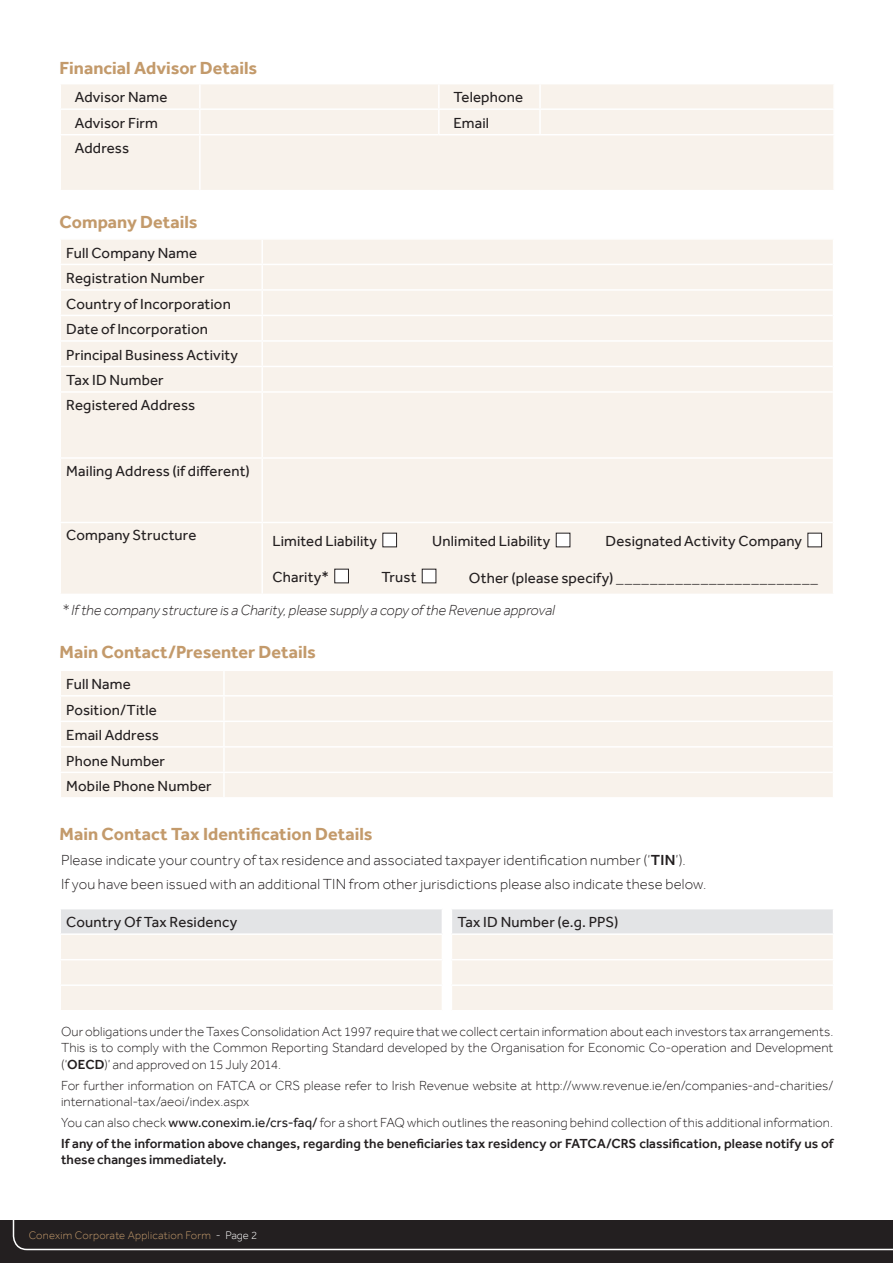
<style>
.page{position:relative;width:893px;height:1263px;background:#fff}
.page>*{position:absolute;margin:0;border:0;box-sizing:border-box;transform-origin:0 0}
._03_BODY{font:700 18px "Effra";color:#c39a6b}
._03_BODY-2{font:15px "Effra";letter-spacing:.01em;color:#231f20}
._03_BODY-3{font:300 15px "Effra";letter-spacing:.01em;color:#231f20}
._03_BODY-4{font:italic 300 15px "Effra";letter-spacing:-.005em;color:#231f20}
._03_BODY-5{font:300 13.5px/16.5px "Effra";letter-spacing:.005em;color:#231f20;text-align:justify}
._03_BODY-6{font:500 13.5px/16.5px "Effra";color:#231f20}
.t1{font:300 11.25px "Effra";letter-spacing:.02em;color:#c39a6b}
.s1{font-weight:500}
.s2{font-weight:400}
.s3{color:#fff}
</style>
<div class="page">
<div style="left:0;top:1220px;width:893px;height:43px;background:#231f20"></div>
<svg style="left:13px;top:1220px;width:880px;height:30px"></svg>
<div style="left:61px;top:240px;width:772px;height:354px;background:#f8f2eb"></div>
<hr style="left:60px;top:264px;width:202px;height:1px;background:#fff">
<hr style="left:262px;top:264px;width:571px;height:1px;background:#fff">
<hr style="left:60px;top:289px;width:202px;height:2px;background:#fff">
<hr style="left:262px;top:289px;width:571px;height:2px;background:#fff">
<hr style="left:60px;top:315px;width:202px;height:1px;background:#fff">
<hr style="left:262px;top:315px;width:571px;height:1px;background:#fff">
<hr style="left:60px;top:340px;width:202px;height:2px;background:#fff">
<hr style="left:262px;top:340px;width:571px;height:2px;background:#fff">
<hr style="left:60px;top:366px;width:202px;height:1px;background:#fff">
<hr style="left:262px;top:366px;width:571px;height:1px;background:#fff">
<hr style="left:60px;top:391px;width:202px;height:2px;background:#fff">
<hr style="left:262px;top:391px;width:571px;height:2px;background:#fff">
<hr style="left:60px;top:457px;width:202px;height:2px;background:#fff">
<hr style="left:262px;top:457px;width:571px;height:2px;background:#fff">
<hr style="left:60px;top:522px;width:202px;height:1px;background:#fff">
<hr style="left:262px;top:522px;width:571px;height:1px;background:#fff">
<hr style="left:261px;top:240px;width:2px;height:24px;background:#fff">
<hr style="left:261px;top:265px;width:2px;height:24px;background:#fff">
<hr style="left:261px;top:291px;width:2px;height:24px;background:#fff">
<hr style="left:261px;top:316px;width:2px;height:24px;background:#fff">
<hr style="left:261px;top:342px;width:2px;height:24px;background:#fff">
<hr style="left:261px;top:367px;width:2px;height:24px;background:#fff">
<hr style="left:261px;top:393px;width:2px;height:64px;background:#fff">
<hr style="left:261px;top:459px;width:2px;height:63px;background:#fff">
<hr style="left:261px;top:523px;width:2px;height:71px;background:#fff">
<div style="left:61px;top:671px;width:772px;height:126px;background:#f8f2eb"></div>
<hr style="left:60px;top:695px;width:164px;height:1px;background:#fff">
<hr style="left:224px;top:695px;width:609px;height:1px;background:#fff">
<hr style="left:60px;top:720px;width:164px;height:2px;background:#fff">
<hr style="left:224px;top:720px;width:609px;height:2px;background:#fff">
<hr style="left:60px;top:746px;width:164px;height:2px;background:#fff">
<hr style="left:224px;top:746px;width:609px;height:2px;background:#fff">
<hr style="left:60px;top:772px;width:164px;height:1px;background:#fff">
<hr style="left:224px;top:772px;width:609px;height:1px;background:#fff">
<hr style="left:223px;top:671px;width:2px;height:24px;background:#fff">
<hr style="left:223px;top:696px;width:2px;height:24px;background:#fff">
<hr style="left:223px;top:722px;width:2px;height:24px;background:#fff">
<hr style="left:223px;top:748px;width:2px;height:24px;background:#fff">
<hr style="left:223px;top:773px;width:2px;height:24px;background:#fff">
<div style="left:383px;top:533px;width:14px;height:14px;background:#fff"></div>
<div style="left:383px;top:533px;width:14px;height:14px;border:1px solid #231f20"></div>
<div style="left:556px;top:533px;width:14px;height:14px;background:#fff"></div>
<div style="left:556px;top:533px;width:14px;height:14px;border:1px solid #231f20"></div>
<div style="left:808px;top:533px;width:14px;height:14px;background:#fff"></div>
<div style="left:808px;top:533px;width:14px;height:14px;border:1px solid #231f20"></div>
<div style="left:335px;top:569px;width:13px;height:14px;background:#fff"></div>
<div style="left:334px;top:569px;width:15px;height:14px;border:1px solid #231f20"></div>
<div style="left:422px;top:569px;width:14px;height:14px;background:#fff"></div>
<div style="left:61px;top:84px;width:772px;height:106px;background:#f8f2eb"></div>
<hr style="left:199px;top:84px;width:2px;height:24px;background:#fff">
<hr style="left:199px;top:110px;width:2px;height:24px;background:#fff">
<hr style="left:199px;top:135px;width:2px;height:55px;background:#fff">
<hr style="left:438px;top:84px;width:2px;height:24px;background:#fff">
<hr style="left:438px;top:110px;width:2px;height:24px;background:#fff">
<hr style="left:539px;top:84px;width:2px;height:24px;background:#fff">
<hr style="left:539px;top:110px;width:2px;height:24px;background:#fff">
<hr style="left:60px;top:108px;width:140px;height:2px;background:#fff">
<hr style="left:200px;top:108px;width:239px;height:2px;background:#fff">
<hr style="left:439px;top:108px;width:101px;height:2px;background:#fff">
<hr style="left:540px;top:108px;width:295px;height:2px;background:#fff">
<hr style="left:60px;top:134px;width:140px;height:1px;background:#fff">
<hr style="left:200px;top:134px;width:239px;height:1px;background:#fff">
<hr style="left:439px;top:134px;width:101px;height:1px;background:#fff">
<hr style="left:540px;top:134px;width:295px;height:1px;background:#fff">
<svg style="left:61px;top:909px;width:772px;height:101px;background:#f3efeb"></svg>
<p class="_03_BODY" style="left:60px;top:57px;width:199px">Financial Advisor Details</p>
<p class="_03_BODY-2" style="left:75px;top:89px;width:94px">Advisor Name</p>
<p class="_03_BODY-2" style="left:453px;top:89px;width:71px">Telephone</p>
<p class="_03_BODY-2" style="left:75px;top:114px;width:85px">Advisor Firm</p>
<p class="_03_BODY-2" style="left:453px;top:114px;width:37px">Email</p>
<p class="_03_BODY-2" style="left:75px;top:139px;width:56px">Address</p>
<p class="_03_BODY" style="left:60px;top:211px;width:140px">Company Details</p>
<p class="_03_BODY-2" style="left:66px;top:244px;width:132px">Full Company Name</p>
<p class="_03_BODY-2" style="left:66px;top:269px;width:140px">Registration Number</p>
<p class="_03_BODY-2" style="left:66px;top:295px;width:166px">Country of Incorporation</p>
<p class="_03_BODY-2" style="left:66px;top:320px;width:143px">Date of Incorporation</p>
<p class="_03_BODY-2" style="left:66px;top:346px;width:173px">Principal Business Activity</p>
<p class="_03_BODY-2" style="left:66px;top:371px;width:99px">Tax ID Number</p>
<p class="_03_BODY-2" style="left:66px;top:396px;width:130px">Registered Address</p>
<p class="_03_BODY-2" style="left:66px;top:462px;width:185px">Mailing Address (if different)</p>
<p class="_03_BODY-2" style="left:66px;top:527px;width:132px">Company Structure</p>
<p class="_03_BODY-2" style="left:272px;top:532px;width:106px">Limited Liability</p>
<p class="_03_BODY-2" style="left:432px;top:532px;width:120px">Unlimited Liability</p>
<p class="_03_BODY-2" style="left:606px;top:532px;width:198px">Designated Activity Company</p>
<p class="_03_BODY-2" style="left:272px;top:568px;width:58px">Charity*</p>
<p class="_03_BODY-2" style="left:381px;top:568px;width:37px">Trust</p>
<p class="_03_BODY-2" style="left:469px;top:569px;width:351px">Other (please specify) ________________________</p>
<p class="_03_BODY-4" style="left:62px;top:601px;width:494px">* If the company structure is a Charity, please supply a copy of the Revenue approval</p>
<p class="_03_BODY" style="left:60px;top:641px;width:258px">Main Contact/Presenter Details</p>
<p class="_03_BODY-2" style="left:66px;top:675px;width:66px">Full Name</p>
<p class="_03_BODY-2" style="left:66px;top:701px;width:92px">Position/Title</p>
<p class="_03_BODY-2" style="left:66px;top:726px;width:94px">Email Address</p>
<p class="_03_BODY-2" style="left:66px;top:752px;width:100px">Phone Number</p>
<p class="_03_BODY-2" style="left:66px;top:777px;width:147px">Mobile Phone Number</p>
<p class="_03_BODY" style="left:60px;top:823px;width:314px">Main Contact Tax Identification Details</p>
<p class="_03_BODY-3" style="left:61px;top:852px;width:626px">Please indicate your country of tax residence and associated taxpayer identification number (‘<span class="s1">TIN</span>’).</p>
<p class="_03_BODY-3" style="left:61px;top:876px;width:647px">If you have been issued with an additional TIN from other jurisdictions please also indicate these below.</p>
<p class="_03_BODY-2" style="left:66px;top:914px;width:172px">Country Of Tax Residency</p>
<p class="_03_BODY-2" style="left:457px;top:914px;width:163px">Tax ID Number (e.g. PPS)</p>
<p class="_03_BODY-5" style="left:61px;top:1023px;width:774px">Ourobligations undertheTaxesConsolidationAct1997require thatwe collect certain information about each investors tax arrangements.<br>This is to comply with the Common Reporting Standard developed by the Organisation for Economic Co-operation and Development (‘<span class="s1">OECD</span>)’ and approved on 15 July 2014.</p>
<p class="_03_BODY-5" style="left:61px;top:1077px;width:774px">For further information on FATCA or CRS please refer to Irish Revenue website at http://www.revenue.ie/en/companies-and-charities/ international-tax/aeoi/index.aspx</p>
<p class="_03_BODY-5" style="left:61px;top:1114px;width:774px">You can also check <span class="s2">www.conexim.ie/crs-faq/</span> for a short FAQ which outlines the reasoning behind collection of this additional information.</p>
<p class="_03_BODY-6" style="left:61px;top:1135px;width:774px">If any of the information above changes, regarding the beneficiaries tax residency or FATCA/CRS classification, please notify us of these changes immediately.</p>
<p class="t1" style="left:29px;top:1229px;width:230px">Conexim Corporate Application Form <span class="s3">- Page 2</span></p>
</div>
